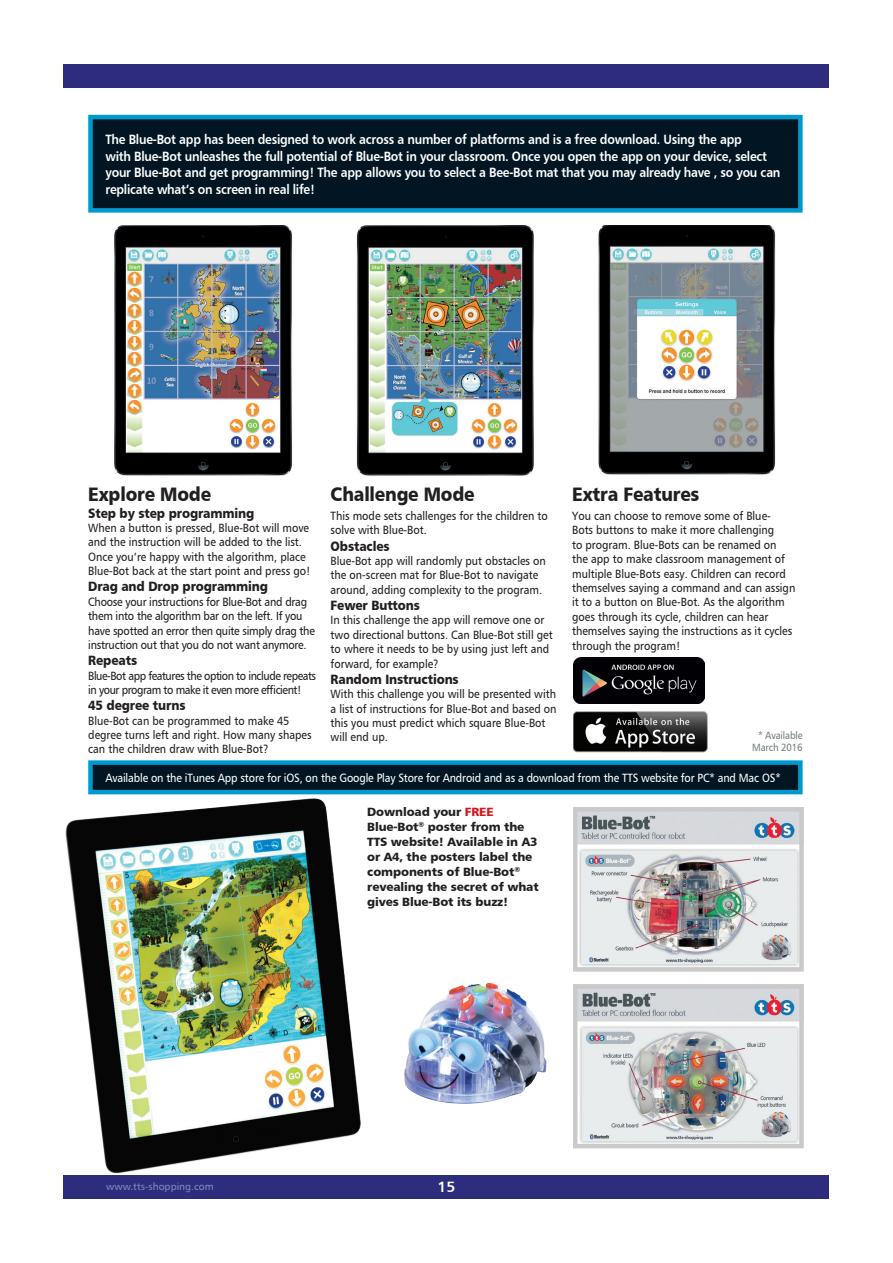
<style>
.page{position:relative;width:893px;height:1263px;background:#fff}
.page>*{position:absolute;margin:0;border:0;box-sizing:border-box;transform-origin:0 0}
.t1{font:19.5px "Humanist 777 BT Black B";letter-spacing:-.01em;color:#231f20;scale:.9 1}
.t2{font:15px "Humanist 777 TL Bold B";color:#fff}
.t3{font:13.5px/16.5px "Humanist 777 BT Bold B";letter-spacing:-.02em;color:#fff;scale:.9 1}
.t4{font:13.5px "Humanist 777 BT Black B";letter-spacing:-.01em;color:#231f20;scale:.9 1}
.t5{font:12px/14.4px "Humanist 777 BT Roman B";color:#231f20;scale:.9 1}
.t6{font:12px/14.4px "Humanist 777 BT Roman B";letter-spacing:-.02em;color:#231f20;scale:.9 1}
.t7{font:12px/15px "Humanist 777 BT Black B";letter-spacing:-.01em;color:#231f20}
.t8{font:12px "Humanist 777 BT Roman B";letter-spacing:-.01em;color:#fff;scale:.9 1}
.t9{font:12px/14.4px "Humanist 777 BT Roman B";letter-spacing:-.04em;color:#231f20;scale:.9 1}
.t10{font:10.5px/12px "Humanist 777 BT Roman B";letter-spacing:-.01em;color:#717d77;text-align:center;scale:.9 1}
.t11{font:10.2px "Humanist 777 TL Roman B";color:#7e86c1}
.s1{color:#231f20}
.s2{color:#d7171f}
</style>
<div class="page">
<img style="left:65px;top:798px;width:482px;height:376px">
<img style="left:598px;top:225px;width:178px;height:250px">
<div style="left:90px;top:117px;width:710px;height:93px;background:#011622"></div>
<div style="left:88px;top:115px;width:715px;height:98px;border:4px solid #0099cd"></div>
<img style="left:356px;top:225px;width:178px;height:251px">
<div style="left:90px;top:763px;width:710px;height:29px;background:#011622"></div>
<div style="left:88px;top:760px;width:715px;height:34px;border:4px solid #0099cd"></div>
<img style="left:114px;top:225px;width:178px;height:251px">
<img style="left:573px;top:711px;width:135px;height:41px">
<img style="left:573px;top:657px;width:132px;height:46px">
<img style="left:578px;top:812px;width:221px;height:154px">
<div style="left:573px;top:807px;width:231px;height:164px;border:4px solid #cacaca"></div>
<img style="left:578px;top:989px;width:221px;height:154px">
<div style="left:573px;top:984px;width:231px;height:164px;border:4px solid #cacaca"></div>
<div style="left:64px;top:64px;width:765px;height:23px;background:#2e2d7d"></div>
<div style="left:64px;top:1175px;width:765px;height:24px;background:#2e2d7d"></div>
<p class="t3" style="left:105px;top:131px;width:751px">The Blue-Bot app has been designed to work across a number of platforms and is a free download. Using the app<br>with Blue-Bot unleashes the full potential of Blue-Bot in your classroom. Once you open the app on your device, select your Blue-Bot and get programming! The app allows you to select a Bee-Bot mat that you may already have , so you can replicate what’s on screen in real life!</p>
<h1 class="t1" style="left:88px;top:482px;width:138px">Explore Mode</h1>
<p class="t4" style="left:88px;top:504px;width:186px">Step by step programming</p>
<p class="t5" style="left:88px;top:520px;width:248px">When a button is pressed, Blue-Bot will move and the instruction will be added to the list.<br>Once you’re happy with the algorithm, place Blue-Bot back at the start point and press go!</p>
<p class="t4" style="left:88px;top:578px;width:201px">Drag and Drop programming</p>
<p class="t6" style="left:88px;top:594px;width:253px">Choose your instructions for Blue-Bot and drag them into the algorithm bar on the left. If you have spotted an error then quite simply drag the instruction out that you do not want anymore.</p>
<p class="t4" style="left:88px;top:652px;width:56px">Repeats</p>
<p class="t9" style="left:88px;top:668px;width:255px">Blue-Bot app features the option to include repeats in your program to make it even more efficient!</p>
<p class="t4" style="left:88px;top:697px;width:109px">45 degree turns</p>
<p class="t5" style="left:88px;top:713px;width:250px">Blue-Bot can be programmed to make 45 degree turns left and right. How many shapes can the children draw with Blue-Bot?</p>
<p class="t8" style="left:105px;top:771px;width:755px">Available on the iTunes App store for iOS, on the Google Play Store for Android and as a download from the TTS website for PC* and Mac OS*<span class="s1">.</span></p>
<h1 class="t1" style="left:331px;top:482px;width:162px">Challenge Mode</h1>
<p class="t5" style="left:331px;top:508px;width:243px">This mode sets challenges for the children to solve with Blue-Bot.</p>
<p class="t4" style="left:331px;top:537px;width:67px">Obstacles</p>
<p class="t5" style="left:331px;top:553px;width:241px">Blue-Bot app will randomly put obstacles on the on-screen mat for Blue-Bot to navigate around, adding complexity to the program.</p>
<p class="t4" style="left:331px;top:597px;width:101px">Fewer Buttons</p>
<p class="t5" style="left:331px;top:613px;width:248px">In this challenge the app will remove one or two directional buttons. Can Blue-Bot still get to where it needs to be by using just left and forward, for example?</p>
<p class="t4" style="left:331px;top:670px;width:144px">Random Instructions</p>
<p class="t5" style="left:331px;top:687px;width:253px">With this challenge you will be presented with a list of instructions for Blue-Bot and based on this you must predict which square Blue-Bot will end up.</p>
<h1 class="t1" style="left:572px;top:482px;width:143px">Extra Features</h1>
<p class="t5" style="left:572px;top:508px;width:250px">You can choose to remove some of Blue-<br>Bots buttons to make it more challenging<br>to program. Blue-Bots can be renamed on the app to make classroom management of multiple Blue-Bots easy. Children can record themselves saying a command and can assign it to a button on Blue-Bot. As the algorithm goes through its cycle, children can hear themselves saying the instructions as it cycles through the program!</p>
<p class="t10" style="left:752px;top:729px;width:57px">* Available<br>March 2016</p>
<p class="t7" style="left:367px;top:804px;width:173px">Download your <span class="s2">FREE<br></span>Blue-Bot<sup>®</sup> poster from the<br>TTS website! Available in A3 or A4, the posters label the components of Blue-Bot<sup>® </sup>revealing the secret of what gives Blue-Bot its buzz!</p>
<p class="t11" style="left:106px;top:1180px;width:109px">www.tts-shopping.com</p>
<p class="t2" style="left:438px;top:1177px;width:19px">15</p>
</div>
